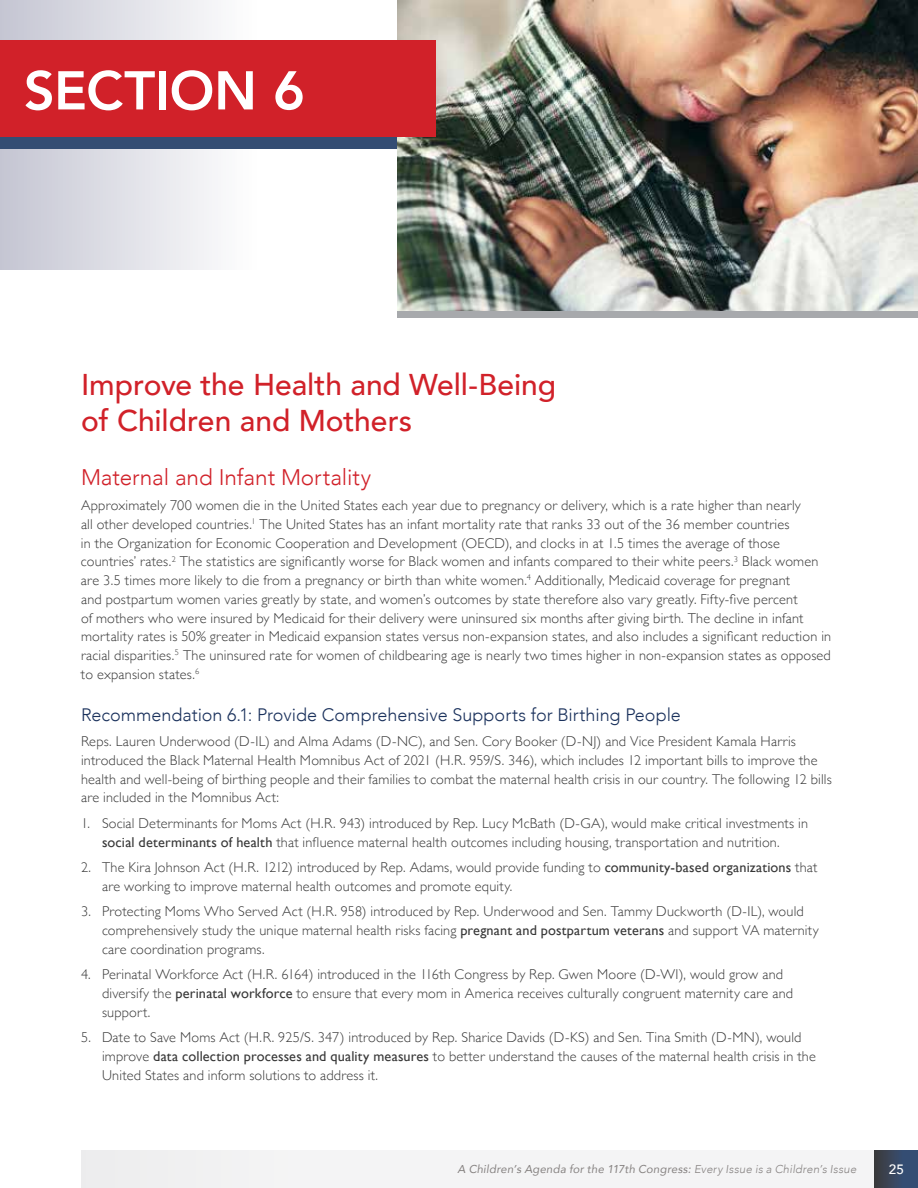
<style>
.page{position:relative;width:918px;height:1188px;background:#fff}
.page>*{position:absolute;margin:0;border:0;box-sizing:border-box;transform-origin:0 0}
.t1{font:800 54px "Avenir";letter-spacing:-.01em;color:#fff}
.t2{font:500 30px/36px "Avenir";color:#d12129}
.t3{font:300 22.5px "Avenir";color:#d12129}
.t4{font:300 18px "Avenir";color:#1a315c}
.t5{font:300 14.25px/18.8px "Gill Sans";letter-spacing:.015em;color:#383838}
.t6{font:500 13.5px "Avenir";color:#fff}
.t7{font:italic 11.4px "Avenir";letter-spacing:.015em;color:#868281}
.s1{font-weight:400}
.s2{font-weight:300}
</style>
<div class="page">
<svg style="left:0;top:0;width:397px;height:270px"></svg>
<div style="left:397px;top:231px;width:521px;height:87px;background:#a7a9ac"></div>
<div style="left:0;top:62px;width:408px;height:86px;background:#344d73"></div>
<img style="left:397px;top:0;width:521px;height:310px">
<div style="left:81px;top:1150px;width:837px;height:38px;background:#f4f4f5"></div>
<div style="left:875px;top:1150px;width:43px;height:38px;background:linear-gradient(to right,#3c3d41,#335281)"></div>
<div style="left:0;top:40px;width:435px;height:97px;background:#d12129"></div>
<h1 class="t1" style="left:24px;top:41px;width:283px">SECTION 6</h1>
<h2 class="t2" style="left:81px;top:364px;width:477px">Improve the Health and Well-Being of Children and Mothers</h2>
<h3 class="t3" style="left:81px;top:463px;width:292px">Maternal and Infant Mortality</h3>
<p class="t5" style="left:81px;top:495px;width:752px">Approximately 700 women die in the United States each year due to pregnancy or delivery, which is a rate higher than nearly<br>all other developed countries.<sup>1</sup> The United States has an infant mortality rate that ranks 33 out of the 36 member countries<br>in the Organization for Economic Cooperation and Development (OECD), and clocks in at 1.5 times the average of those countries’ rates.<sup>2</sup> The statistics are significantly worse for Black women and infants compared to their white peers.<sup>3</sup> Black women are 3.5 times more likely to die from a pregnancy or birth than white women.<sup>4</sup> Additionally, Medicaid coverage for pregnant<br>and postpartum women varies greatly by state, and women’s outcomes by state therefore also vary greatly. Fifty-five percent<br>of mothers who were insured by Medicaid for their delivery were uninsured six months after giving birth. The decline in infant mortality rates is 50% greater in Medicaid expansion states versus non-expansion states, and also includes a significant reduction in racial disparities.<sup>5</sup> The uninsured rate for women of childbearing age is nearly two times higher in non-expansion states as opposed to expansion states.<sup>6</sup></p>
<p class="t4" style="left:81px;top:704px;width:601px">Recommendation 6.1: Provide Comprehensive Supports for Birthing People</p>
<p class="t5" style="left:81px;top:731px;width:752px">Reps. Lauren Underwood (D‑IL) and Alma Adams (D‑NC), and Sen. Cory Booker (D‑NJ) and Vice President Kamala Harris introduced the Black Maternal Health Momnibus Act of 2021 (H.R. 959/S. 346), which includes 12 important bills to improve the health and well-being of birthing people and their families to combat the maternal health crisis in our country. The following 12 bills are included in the Momnibus Act:</p>
<p class="t5" style="left:81px;top:813px;width:729px;text-align:center">1. Social Determinants for Moms Act (H.R. 943) introduced by Rep. Lucy McBath (D‑GA), would make critical investments in <span class="s1">social determinants of health</span> that influence maternal health outcomes including housing, transportation and nutrition.</p>
<p class="t5" style="left:102px;top:857px;width:717px;text-indent:-21px">2. The Kira Johnson Act (H.R. 1212) introduced by Rep. Adams, would provide funding to <span class="s1">community-based organizations</span> that are working to improve maternal health outcomes and promote equity.</p>
<p class="t5" style="left:102px;top:902px;width:718px;text-indent:-21px">3. Protecting Moms Who Served Act (H.R. 958) introduced by Rep. Underwood and Sen. Tammy Duckworth (D‑IL), would comprehensively study the unique maternal health risks facing <span class="s1">pregnant and postpartum veterans</span> and support VA maternity care coordination programs.</p>
<p class="t5" style="left:102px;top:965px;width:693px;text-indent:-21px">4. Perinatal Workforce Act (H.R. 6164) introduced in the 116th Congress by Rep. Gwen Moore (D‑WI), would grow and diversify the <span class="s1">perinatal workforce</span> to ensure that every mom in America receives culturally congruent maternity care and support.</p>
<p class="t5" style="left:102px;top:1028px;width:715px;text-indent:-21px">5. Date to Save Moms Act (H.R. 925/S. 347) introduced by Rep. Sharice Davids (D‑KS) and Sen. Tina Smith (D‑MN), would improve <span class="s1">data collection processes and quality measures</span> to better understand the causes of the maternal health crisis in the<br>United States and inform solutions to address it.</p>
<p class="t7" style="left:457px;top:1162px;width:400px">A Children’s Agenda for the 117th Congress: <span class="s2">Every Issue is a Children’s Issue</span></p>
<p class="t6" style="left:889px;top:1158px;width:17px">25</p>
</div>
